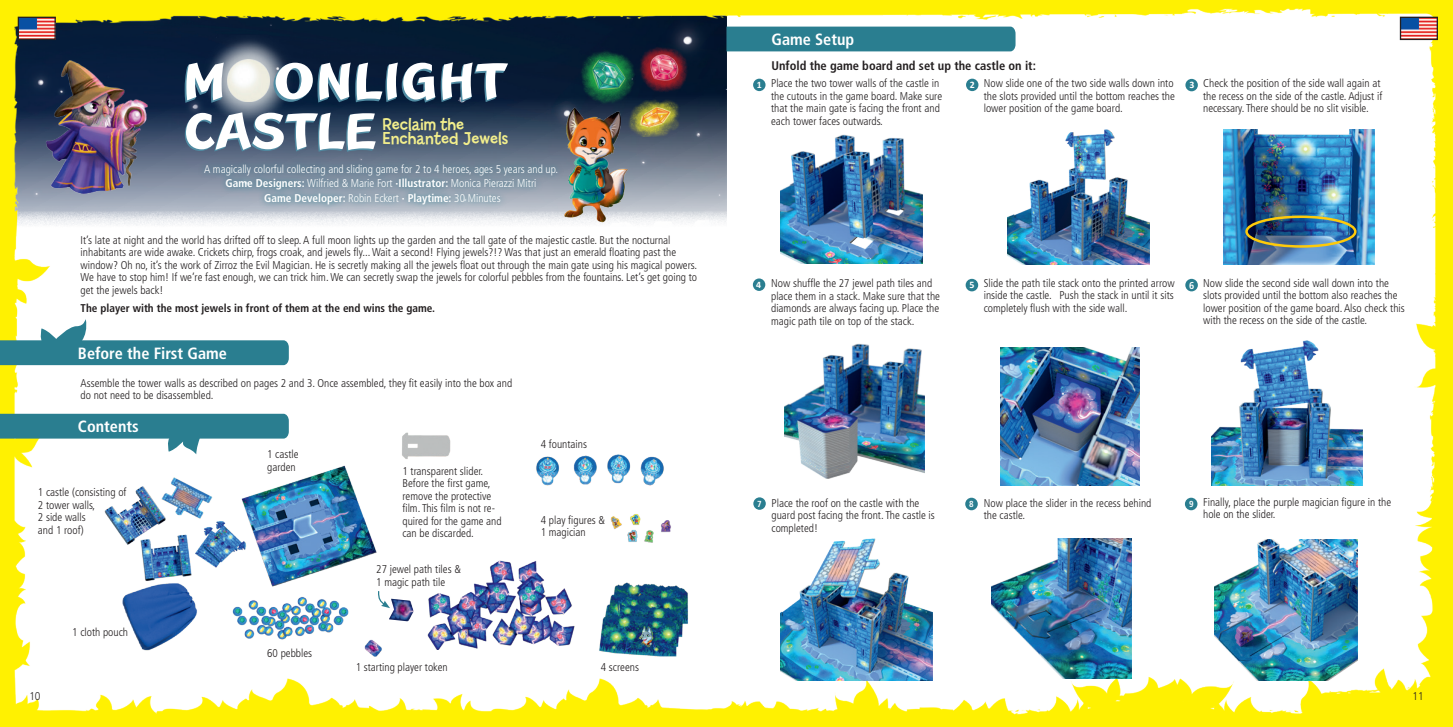
<style>
.page{position:relative;width:1453px;height:727px;background:#fff}
.page>*{position:absolute;margin:0;border:0;box-sizing:border-box;transform-origin:0 0}
.t1{font:700 54.5px "Linotype Rana";color:#fff}
.t2{font:700 54.12px "Linotype Rana";color:#fff}
.t3{font:18px "Billy";color:#f3ef8c}
.Überschrift{font:700 condensed 16.25px "Frutiger LT";color:#fff}
.Fließtext_Normal{font:700 condensed 12.5px "Frutiger LT";color:#231f20}
.Fließtext_Normal-2{font:300 condensed 11.25px/12.5px "Frutiger LT";color:#231f20}
.Fließtext_Fett_zentr{font:300 condensed 11.25px "Frutiger LT";color:#fff}
.Fließtext_Normal-3{font:700 condensed 11.25px "Frutiger LT";color:#231f20}
.Fließtext_Fett_zentr-2{font:700 condensed 11.25px "Frutiger LT";color:#fff}
.t4{font:300 11.25px "Frutiger LT";color:#231f20;scale:.9 1}
.t5{font:700 10px "Calibri";color:#fff}
.t6{font:700 condensed 10px "Frutiger LT";color:#fff}
.t7{font:700 9.88px "Calibri";color:#fff}
.t8{font:700 condensed 8.75px "Frutiger LT";color:#fff}
.s1{font-weight:700}
.s2{font-weight:300}
</style>
<div class="page">
<img style="left:0;top:0;width:1453px;height:726px">
<svg style="left:198px;top:157px;width:366px;height:54px;background:#8597a7"></svg>
<img style="left:105px;top:465px;width:271px;height:193px">
<img style="left:427px;top:550px;width:157px;height:99px">
<div style="left:726px;top:27px;width:289px;height:24px;background:#2a7e90"></div>
<div style="left:753px;top:79px;width:12px;height:12px;background:#2a7e90;border-radius:50%"></div>
<div style="left:966px;top:79px;width:12px;height:12px;background:#2a7e90;border-radius:50%"></div>
<div style="left:1185px;top:79px;width:13px;height:12px;background:#2a7e90;border-radius:50%"></div>
<img style="left:785px;top:344px;width:140px;height:134px">
<img style="left:1000px;top:347px;width:139px;height:139px">
<img style="left:1211px;top:340px;width:151px;height:145px">
<div style="left:753px;top:278px;width:12px;height:13px;background:#2a7e90;border-radius:50%"></div>
<div style="left:965px;top:279px;width:13px;height:12px;background:#2a7e90;border-radius:50%"></div>
<div style="left:1185px;top:279px;width:13px;height:12px;background:#2a7e90;border-radius:50%"></div>
<img style="left:781px;top:538px;width:151px;height:142px">
<img style="left:992px;top:538px;width:140px;height:140px">
<img style="left:1214px;top:539px;width:143px;height:141px">
<div style="left:753px;top:497px;width:13px;height:12px;background:#2a7e90;border-radius:50%"></div>
<div style="left:965px;top:497px;width:13px;height:13px;background:#2a7e90;border-radius:50%"></div>
<div style="left:1185px;top:497px;width:12px;height:13px;background:#2a7e90;border-radius:50%"></div>
<svg style="left:0;top:318px;width:289px;height:47px"></svg>
<svg style="left:0;top:413px;width:289px;height:41px"></svg>
<img style="left:781px;top:134px;width:142px;height:129px">
<img style="left:1007px;top:129px;width:142px;height:135px">
<img style="left:526px;top:446px;width:148px;height:44px">
<img style="left:593px;top:580px;width:109px;height:79px">
<img style="left:608px;top:510px;width:70px;height:35px">
<img style="left:579px;top:50px;width:54px;height:55px">
<img style="left:633px;top:40px;width:61px;height:59px">
<img style="left:621px;top:86px;width:67px;height:51px">
<img style="left:1223px;top:129px;width:151px;height:135px">
<div style="left:1245px;top:215px;width:111px;height:33px;border:2px solid #feca0a;border-radius:50%"></div>
<img style="left:198px;top:35px;width:103px;height:79px">
<img style="left:227px;top:59px;width:42px;height:42px">
<svg style="left:355px;top:64px;width:80px;height:39px;background:#2a526c"></svg>
<svg style="left:441px;top:64px;width:66px;height:38px;background:#2b526c"></svg>
<svg style="left:185px;top:64px;width:37px;height:39px"></svg>
<svg style="left:274px;top:63px;width:75px;height:39px;background:#2f5771"></svg>
<svg style="left:185px;top:114px;width:188px;height:38px;background:#436882"></svg>
<img style="left:361px;top:638px;width:28px;height:18px">
<svg style="left:377px;top:590px;width:13px;height:18px"></svg>
<img style="left:389px;top:598px;width:25px;height:23px">
<img style="left:391px;top:422px;width:67px;height:41px">
<img style="left:20px;top:19px;width:34px;height:19px">
<div style="left:18px;top:17px;width:38px;height:23px;border:1px solid #231f20"></div>
<img style="left:1402px;top:19px;width:34px;height:19px">
<div style="left:1400px;top:17px;width:38px;height:23px;border:1px solid #231f20"></div>
<p class="t1" style="left:183px;top:47px;width:325px">M ONLIGHT</p>
<p class="t3" style="left:383px;top:114px;width:83px">Reclaim the</p>
<p class="t2" style="left:184px;top:97px;width:194px">CASTLE</p>
<p class="t3" style="left:383px;top:128px;width:127px">Enchanted Jewels</p>
<p class="Fließtext_Fett_zentr" style="left:204px;top:162px;width:356px">A magically colorful collecting and sliding game for 2 to 4 heroes, ages 5 years and up.</p>
<p class="Fließtext_Fett_zentr" style="left:225px;top:177px;width:312px"><span class="s1">Game Designers:</span> Wilfried &amp; Marie Fort <span class="s1">·Illustrator:</span> Monica Pierazzi Mitri</p>
<p class="Fließtext_Fett_zentr-2" style="left:264px;top:191px;width:238px">Game Developer: <span class="s2">Robin Eckert</span> · Playtime: <span class="s2">30 Minutes</span></p>
<p class="Fließtext_Normal-2" style="left:81px;top:233px;width:618px">It’s late at night and the world has drifted off to sleep. A full moon lights up the garden and the tall gate of the majestic castle. But the nocturnal inhabitants are wide awake. Crickets chirp, frogs croak, and jewels fly... Wait a second! Flying jewels?!? Was that just an emerald floating past the window? Oh no, it’s the work of Zirroz the Evil Magician. He is secretly making all the jewels float out through the main gate using his magical powers.<br>We have to stop him! If we’re fast enough, we can trick him. We can secretly swap the jewels for colorful pebbles from the fountains. Let’s get going to get the jewels back!</p>
<p class="Fließtext_Normal-3" style="left:81px;top:302px;width:356px">The player with the most jewels in front of them at the end wins the game.</p>
<p class="Überschrift" style="left:78px;top:343px;width:150px">Before the First Game</p>
<p class="Fließtext_Normal-2" style="left:81px;top:377px;width:433px">Assemble the tower walls as described on pages 2 and 3. Once assembled, they fit easily into the box and do not need to be disassembled.</p>
<p class="Überschrift" style="left:78px;top:417px;width:62px">Contents</p>
<p class="Fließtext_Normal-2" style="left:38px;top:486px;width:90px">1 castle (consisting of</p>
<p class="Fließtext_Normal-2" style="left:38px;top:498px;width:59px">2 tower walls,</p>
<p class="Fließtext_Normal-2" style="left:38px;top:511px;width:49px">2 side walls</p>
<p class="Fließtext_Normal-2" style="left:38px;top:523px;width:47px">and 1 roof)</p>
<p class="Fließtext_Normal-2" style="left:72px;top:626px;width:57px">1 cloth pouch</p>
<p class="Fließtext_Normal-2" style="left:267px;top:448px;width:33px">1 castle garden</p>
<p class="Fließtext_Normal-2" style="left:267px;top:646px;width:46px">60 pebbles</p>
<p class="Fließtext_Normal-2" style="left:402px;top:465px;width:101px">1 transparent slider.<br>Before the first game, remove the protective film. This film is not re&shy;quired for the game and can be discarded.</p>
<p class="Fließtext_Normal-2" style="left:376px;top:563px;width:86px">27 jewel path tiles &amp;</p>
<p class="Fließtext_Normal-2" style="left:376px;top:575px;width:70px">1 magic path tile</p>
<p class="Fließtext_Normal-2" style="left:356px;top:661px;width:93px">1 starting player token</p>
<p class="Fließtext_Normal-2" style="left:541px;top:438px;width:48px">4 fountains</p>
<p class="Fließtext_Normal-2" style="left:541px;top:513px;width:66px">4 play figures &amp;<br>1 magician</p>
<p class="Fließtext_Normal-2" style="left:601px;top:661px;width:40px">4 screens</p>
<p class="Überschrift" style="left:771px;top:30px;width:84px">Game Setup</p>
<p class="Fließtext_Normal-2" style="left:771px;top:77px;width:173px">Place the two tower walls of the castle in the cutouts in the game board. Make sure that the main gate is facing the front and each tower faces outwards.</p>
<p class="Fließtext_Normal" style="left:771px;top:58px;width:266px">Unfold the game board and set up the castle on it:</p>
<p class="t7" style="left:757px;top:78px;width:7px">1</p>
<p class="Fließtext_Normal-2" style="left:970px;top:77px;width:205px"><sub>2</sub> Now slide one of the two side walls down into</p>
<p class="t7" style="left:1189px;top:78px;width:7px">3</p>
<p class="Fließtext_Normal-2" style="left:984px;top:90px;width:193px">the slots provided until the bottom reaches the lower position of the game board.</p>
<p class="Fließtext_Normal-2" style="left:1203px;top:77px;width:181px">Check the position of the side wall again at the recess on the side of the castle. Adjust if necessary. There should be no slit visible.</p>
<p class="Fließtext_Normal-2" style="left:771px;top:277px;width:170px">Now shuffle the 27 jewel path tiles and place them in a stack. Make sure that the diamonds are always facing up. Place the magic path tile on top of the stack.</p>
<p class="Fließtext_Normal-2" style="left:984px;top:277px;width:192px;text-align:justify">Slide the path tile stack onto the printed arrow inside the castle. Push the stack in until it sits completely flush with the side wall.</p>
<p class="Fließtext_Normal-2" style="left:1203px;top:277px;width:203px">Now slide the second side wall down into the slots provided until the bottom also reaches the lower position of the game board. Also check this with the recess on the side of the castle.</p>
<p class="t7" style="left:756px;top:277px;width:7px">4</p>
<p class="t5" style="left:969px;top:278px;width:7px">5</p>
<p class="t6" style="left:1189px;top:279px;width:7px">6</p>
<p class="Fließtext_Normal-2" style="left:771px;top:496px;width:165px">Place the roof on the castle with the guard post facing the front. The castle is completed!</p>
<p class="Fließtext_Normal-2" style="left:984px;top:496px;width:169px">Now place the slider in the recess behind the castle.</p>
<p class="Fließtext_Normal-2" style="left:1203px;top:495px;width:189px">Finally, place the purple magician figure in the hole on the slider.</p>
<p class="t8" style="left:757px;top:498px;width:6px">7</p>
<p class="t8" style="left:969px;top:498px;width:6px">8</p>
<p class="t8" style="left:1189px;top:498px;width:6px">9</p>
<p class="t4" style="left:29px;top:689px;width:14px">10</p>
<p class="t4" style="left:1412px;top:689px;width:14px">11</p>
</div>
